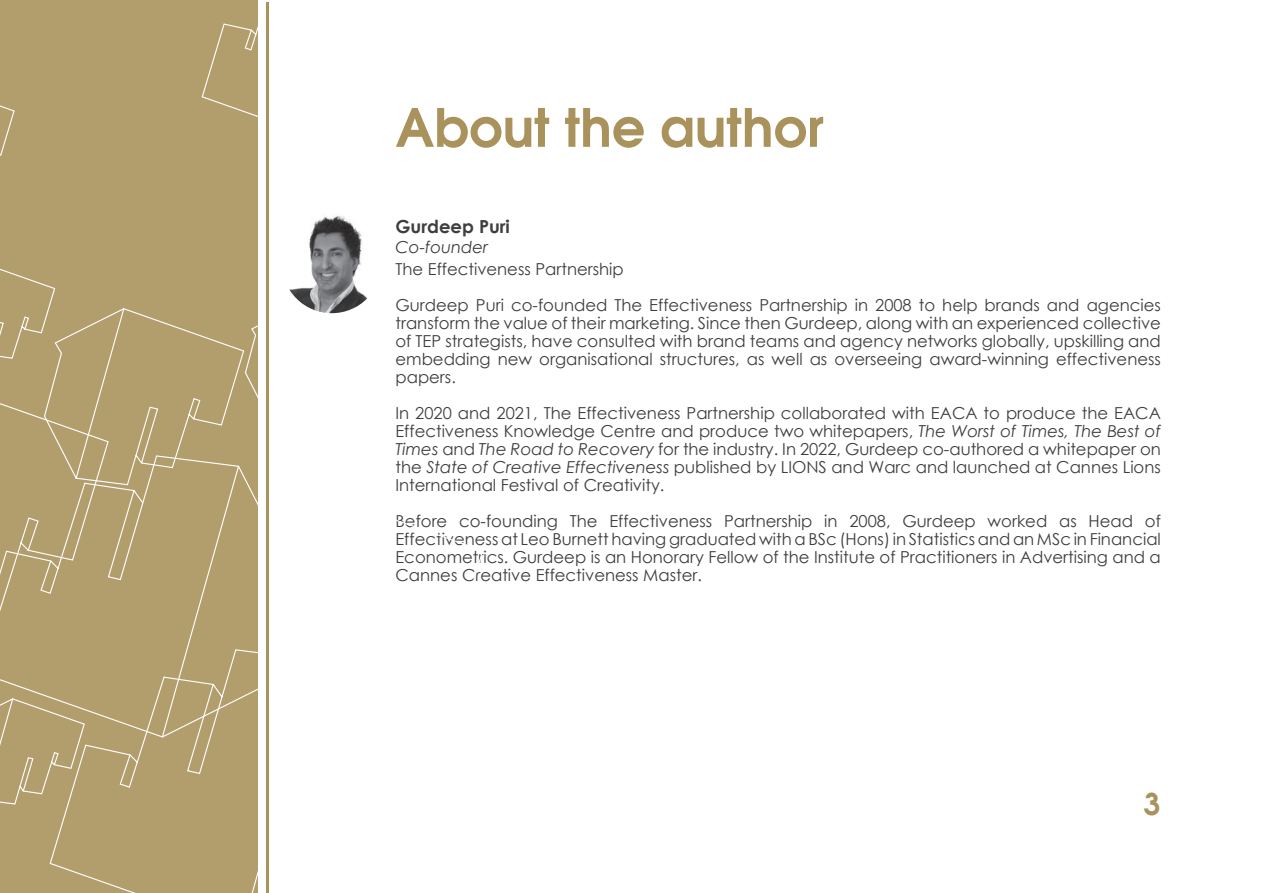
<style>
.page{position:relative;width:1263px;height:893px;background:#fff}
.page>*{position:absolute;margin:0;border:0;box-sizing:border-box;transform-origin:0 0}
.t1{font:600 52.5px "Avant Garde";color:#aa925c}
.t2{font:600 30px "Avant Garde";color:#aa925c}
.t3{font:700 18px "Century Gothic";color:#3e3e3f}
.t4{font:16.5px/18px "Century Gothic";color:#3e3e3f;text-align:justify}
.t5{font:italic 16.5px "Century Gothic";color:#3e3e3f}
.s1{font-style:italic}
</style>
<div class="page">
<img style="left:282px;top:213px;width:100px;height:100px;border-radius:50px">
<div style="left:0;top:0;width:257px;height:893px;background:#b29d6c"></div>
<svg style="left:0;top:105px;width:15px;height:51px"></svg>
<svg style="left:201px;top:0;width:68px;height:140px"></svg>
<svg style="left:0;top:262px;width:382px;height:631px"></svg>
<hr style="left:266px;top:3px;width:3px;height:890px;background:#aa925c">
<h1 class="t1" style="left:395px;top:105px;width:430px">About the author</h1>
<p class="t3" style="left:395px;top:213px;width:116px">Gurdeep Puri</p>
<p class="t5" style="left:395px;top:241px;width:94px">Co-founder</p>
<p class="t4" style="left:395px;top:250px;width:767px;line-height:36px">The Effectiveness Partnership<br>Gurdeep Puri co-founded The Effectiveness Partnership in 2008 to help brands and agencies</p>
<p class="t4" style="left:395px;top:313px;width:767px">transform the value of their marketing. Since then Gurdeep, along with an experienced collective of TEP strategists, have consulted with brand teams and agency networks globally, upskilling and embedding new organisational structures, as well as overseeing award-winning effectiveness papers.</p>
<p class="t4" style="left:395px;top:403px;width:767px">In 2020 and 2021, The Effectiveness Partnership collaborated with EACA to produce the EACA Effectiveness Knowledge Centre and produce two whitepapers, <span class="s1">The Worst of Times, The Best of Times</span> and <span class="s1">The Road to Recovery</span> for the industry. In 2022, Gurdeep co-authored a whitepaper on the <span class="s1">State of Creative Effectiveness</span> published by LIONS and Warc and launched at Cannes Lions International Festival of Creativity.</p>
<p class="t4" style="left:395px;top:511px;width:767px">Before co-founding The Effectiveness Partnership in 2008, Gurdeep worked as Head of Effectiveness at Leo Burnett having graduated with a BSc (Hons) in Statistics and an MSc in Financial Econometrics. Gurdeep is an Honorary Fellow of the Institute of Practitioners in Advertising and a Cannes Creative Effectiveness Master.</p>
<h2 class="t2" style="left:1144px;top:791px;width:18px">3</h2>
</div>
